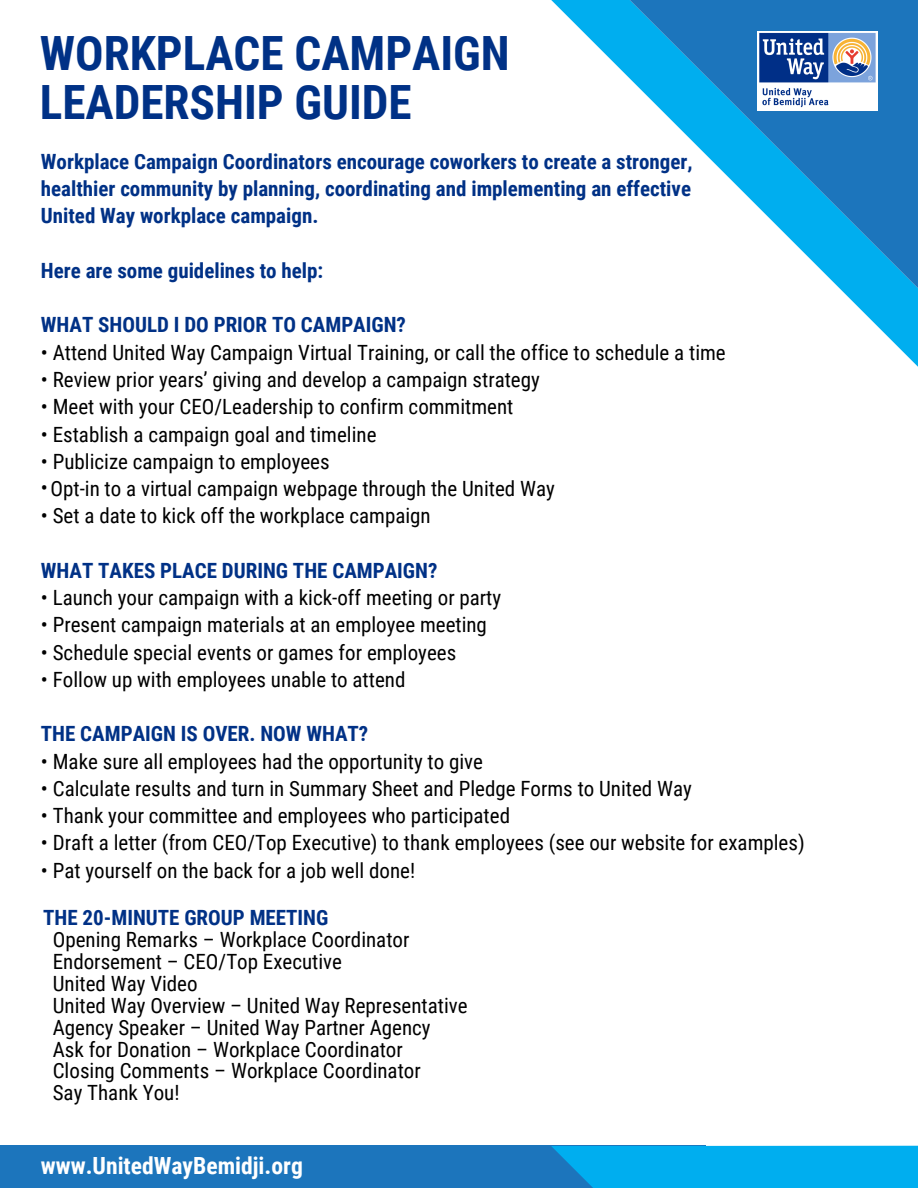
<style>
.page{position:relative;width:918px;height:1188px;background:#fff}
.page>*{position:absolute;margin:0;border:0;box-sizing:border-box;transform-origin:0 0}
.t1{font:700 47.25px/48.3px "Roboto Condensed";color:#003186}
.t2{font:700 23.7px "Roboto Condensed";color:#fff}
.t3{font:21px/21.9px "Roboto Condensed";color:#000}
.t4{font:700 21px/27.3px "Roboto Condensed";color:#003186;text-align:justify}
</style>
<div class="page">
<div style="left:0;top:1146px;width:706px;height:42px;background:#1c75bc"></div>
<svg style="left:551px;top:1145px;width:367px;height:43px;background:#04abeb"></svg>
<svg style="left:551px;top:0;width:367px;height:367px"></svg>
<svg style="left:630px;top:0;width:288px;height:288px"></svg>
<img style="left:757px;top:32px;width:121px;height:78px">
<h1 class="t1" style="left:40px;top:30px;width:471px">WORKPLACE CAMPAIGN<br>LEADERSHIP GUIDE</h1>
<p class="t4" style="left:41px;top:148px;width:653px">Workplace Campaign Coordinators encourage coworkers to create a stronger, healthier community by planning, coordinating and implementing an effective United Way workplace campaign.</p>
<p class="t4" style="left:41px;top:257px;width:284px">Here are some guidelines to help:</p>
<p class="t4" style="left:41px;top:312px;width:367px">WHAT SHOULD I DO PRIOR TO CAMPAIGN?</p>
<p class="t3" style="left:41px;top:342px;width:686px">• Attend United Way Campaign Virtual Training, or call the office to schedule a time</p>
<p class="t3" style="left:41px;top:369px;width:500px">• Review prior years’ giving and develop a campaign strategy</p>
<p class="t3" style="left:41px;top:396px;width:474px">• Meet with your CEO/Leadership to confirm commitment</p>
<p class="t3" style="left:41px;top:423px;width:337px">• Establish a campaign goal and timeline</p>
<p class="t3" style="left:41px;top:451px;width:290px">• Publicize campaign to employees</p>
<p class="t3" style="left:41px;top:478px;width:515px">•Opt-in to a virtual campaign webpage through the United Way</p>
<p class="t3" style="left:41px;top:505px;width:391px">• Set a date to kick off the workplace campaign</p>
<p class="t4" style="left:41px;top:557px;width:398px">WHAT TAKES PLACE DURING THE CAMPAIGN?</p>
<p class="t3" style="left:41px;top:587px;width:462px">• Launch your campaign with a kick-off meeting or party</p>
<p class="t3" style="left:41px;top:614px;width:448px">• Present campaign materials at an employee meeting</p>
<p class="t3" style="left:41px;top:642px;width:417px">• Schedule special events or games for employees</p>
<p class="t3" style="left:41px;top:669px;width:366px">• Follow up with employees unable to attend</p>
<p class="t4" style="left:41px;top:721px;width:329px">THE CAMPAIGN IS OVER. NOW WHAT?</p>
<p class="t3" style="left:41px;top:751px;width:444px">• Make sure all employees had the opportunity to give</p>
<p class="t3" style="left:41px;top:778px;width:653px">• Calculate results and turn in Summary Sheet and Pledge Forms to United Way</p>
<p class="t3" style="left:41px;top:805px;width:471px">• Thank your committee and employees who participated</p>
<p class="t3" style="left:41px;top:832px;width:765px">• Draft a letter (from CEO/Top Executive) to thank employees (see our website for examples)</p>
<p class="t3" style="left:41px;top:860px;width:376px">• Pat yourself on the back for a job well done!</p>
<p class="t4" style="left:43px;top:904px;width:287px">THE 20-MINUTE GROUP MEETING</p>
<p class="t3" style="left:53px;top:929px;width:416px">Opening Remarks – Workplace Coordinator Endorsement – CEO/Top Executive<br>United Way Video<br>United Way Overview – United Way Representative Agency Speaker – United Way Partner Agency<br>Ask for Donation – Workplace Coordinator Closing Comments – Workplace Coordinator<br>Say Thank You!</p>
<p class="t2" style="left:41px;top:1152px;width:263px">www.UnitedWayBemidji.org</p>
</div>
